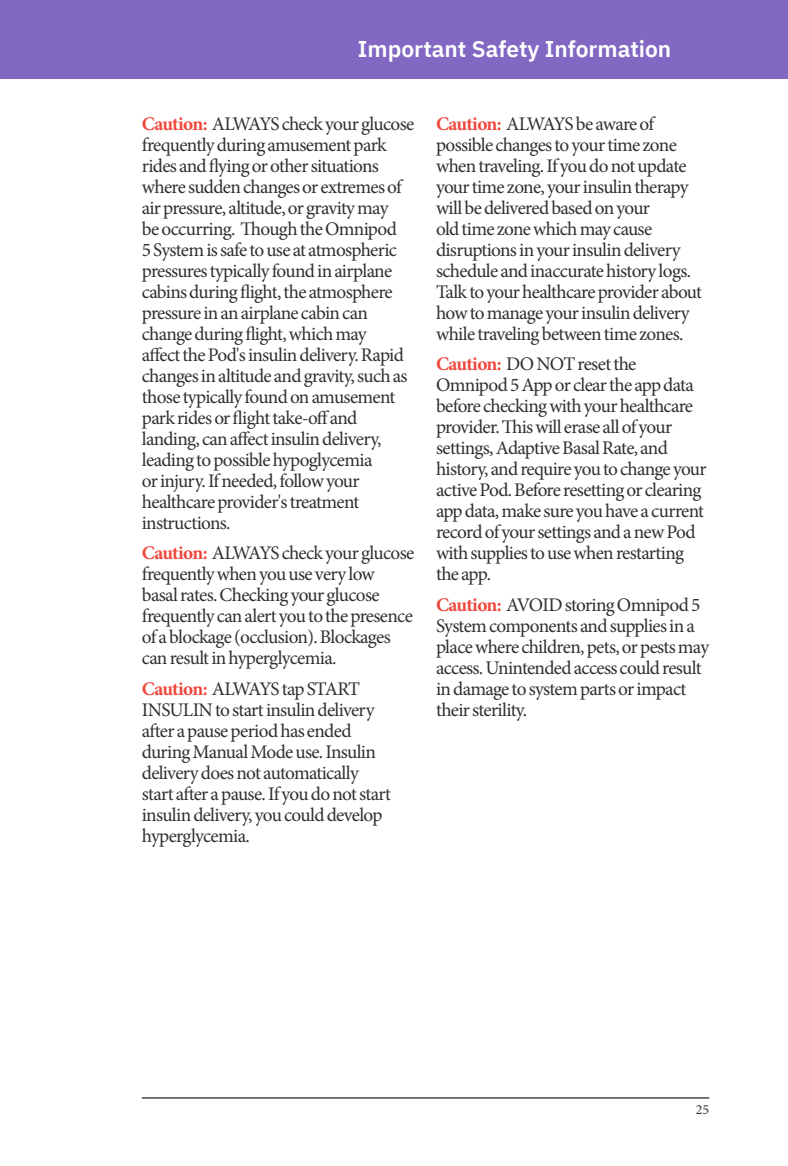
<style>
.page{position:relative;width:788px;height:1166px;background:#fff}
.page>*{position:absolute;margin:0;border:0;box-sizing:border-box;transform-origin:0 0}
.t1{font:600 22.75px "IBM Plex Sans";color:#fff}
.t2{font:19.25px/21px "Minion Pro";letter-spacing:-.035em;color:#312f30}
.t3{font:14px "Minion Pro";color:#312f30}
.s1{font-weight:700;color:#ef473c}
</style>
<div class="page">
<div style="left:0;top:0;width:788px;height:79px;background:#8268c3"></div>
<hr style="left:142px;top:1097px;width:567px;height:1px;background:#312f30">
<p class="t1" style="left:358px;top:31px;width:315px">Important Safety Information</p>
<p class="t2" style="left:142px;top:113px;width:274px"><span class="s1">Caution:</span> ALWAYS check your glucose frequently during amusement park rides and flying or other situations where sudden changes or extremes of air pressure, altitude, or gravity may<br>be occurring. Though the Omnipod<br>5 System is safe to use at atmospheric pressures typically found in airplane cabins during flight, the atmosphere pressure in an airplane cabin can change during flight, which may<br>affect the Pod's insulin delivery. Rapid changes in altitude and gravity, such as those typically found on amusement park rides or flight take-off and landing, can affect insulin delivery, leading to possible hypoglycemia<br>or injury. If needed, follow your healthcare provider's treatment instructions.</p>
<p class="t2" style="left:142px;top:542px;width:274px"><span class="s1">Caution:</span> ALWAYS check your glucose frequently when you use very low basal rates. Checking your glucose frequently can alert you to the presence of a blockage (occlusion). Blockages can result in hyperglycemia.</p>
<p class="t2" style="left:142px;top:678px;width:250px"><span class="s1">Caution:</span> ALWAYS tap START<br>INSULIN to start insulin delivery after a pause period has ended during Manual Mode use. Insulin delivery does not automatically start after a pause. If you do not start insulin delivery, you could develop hyperglycemia.</p>
<p class="t2" style="left:436px;top:113px;width:267px"><span class="s1">Caution:</span> ALWAYS be aware of possible changes to your time zone when traveling. If you do not update your time zone, your insulin therapy will be delivered based on your<br>old time zone which may cause disruptions in your insulin delivery schedule and inaccurate history logs.<br>Talk to your healthcare provider about how to manage your insulin delivery while traveling between time zones.</p>
<p class="t2" style="left:436px;top:353px;width:272px"><span class="s1">Caution:</span> DO NOT reset the Omnipod 5 App or clear the app data before checking with your healthcare provider. This will erase all of your settings, Adaptive Basal Rate, and history, and require you to change your active Pod. Before resetting or clearing app data, make sure you have a current record of your settings and a new Pod with supplies to use when restarting the app.</p>
<p class="t2" style="left:436px;top:594px;width:275px"><span class="s1">Caution:</span> AVOID storing Omnipod 5<br>System components and supplies in a place where children, pets, or pests may access. Unintended access could result in damage to system parts or impact their sterility.</p>
<p class="t3" style="left:695px;top:1100px;width:15px">25</p>
</div>
